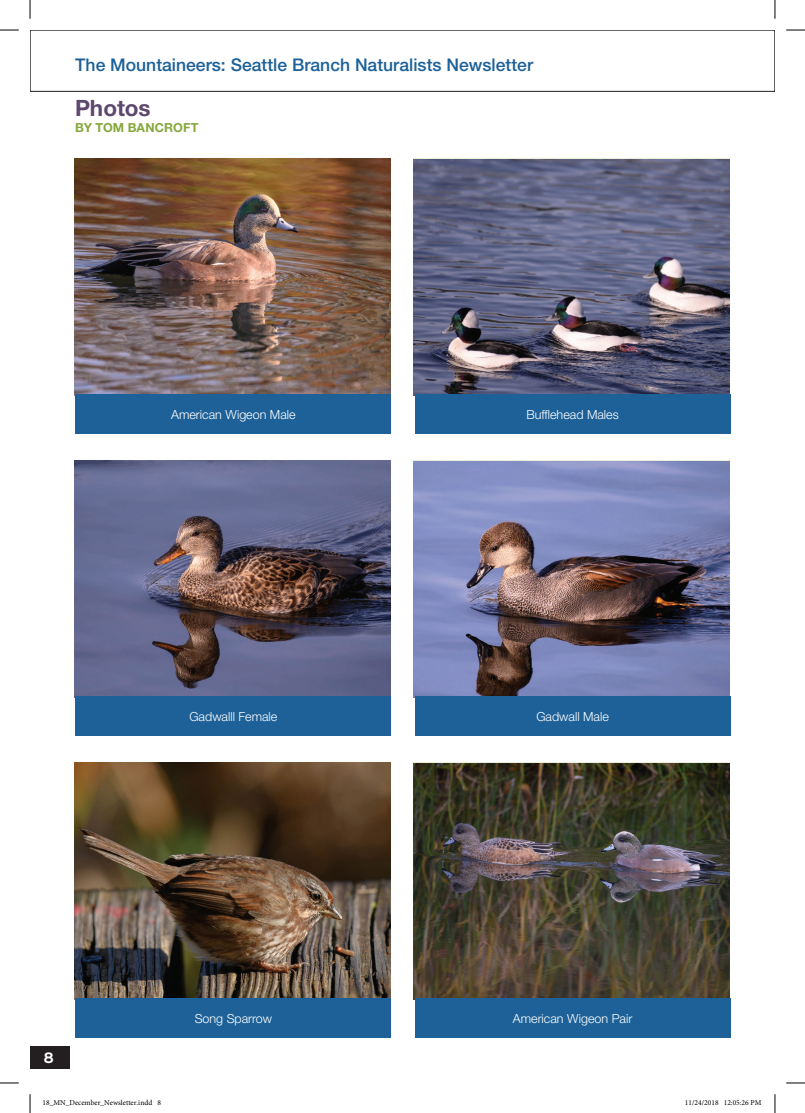
<style>
.page{position:relative;width:805px;height:1113px;background:#fff}
.page>*{position:absolute;margin:0;border:0;box-sizing:border-box;transform-origin:0 0}
.t1{font:700 22.5px "Helvetica Neue LT Std";letter-spacing:-.005em;color:#5d476f}
.t2{font:500 17.5px "Helvetica Neue LT Std";color:#1d6198}
.t3{font:700 15px "Interstate";color:#fff}
.t4{font:300 12.5px "Helvetica Neue LT Std";color:#fff}
.t5{font:700 12.5px "Helvetica Neue LT Std";letter-spacing:.01em;color:#86a83d}
.t6{font:7.5px "Minion Pro";color:#000}
</style>
<div class="page">
<div style="left:30px;top:1046px;width:39px;height:22px;background:#231f20"></div>
<img style="left:74px;top:158px;width:316px;height:238px">
<div style="left:76px;top:394px;width:315px;height:40px;background:#1d6198"></div>
<img style="left:413px;top:159px;width:316px;height:237px">
<div style="left:414px;top:394px;width:316px;height:40px;background:#1d6198"></div>
<img style="left:74px;top:460px;width:316px;height:237px">
<div style="left:76px;top:696px;width:315px;height:40px;background:#1d6198"></div>
<img style="left:413px;top:461px;width:316px;height:236px">
<div style="left:414px;top:696px;width:316px;height:40px;background:#1d6198"></div>
<img style="left:74px;top:762px;width:316px;height:237px">
<div style="left:76px;top:998px;width:315px;height:39px;background:#1d6198"></div>
<img style="left:413px;top:763px;width:316px;height:236px">
<div style="left:414px;top:998px;width:316px;height:39px;background:#1d6198"></div>
<svg style="left:0;top:29px;width:19px;height:2px"></svg>
<svg style="left:786px;top:29px;width:18px;height:2px"></svg>
<svg style="left:0;top:1082px;width:19px;height:1px"></svg>
<svg style="left:786px;top:1082px;width:18px;height:1px"></svg>
<svg style="left:29px;top:0;width:2px;height:19px"></svg>
<svg style="left:29px;top:1094px;width:2px;height:18px"></svg>
<svg style="left:774px;top:0;width:1px;height:19px"></svg>
<svg style="left:774px;top:1094px;width:1px;height:18px"></svg>
<svg style="left:43px;top:1064px;width:27px;height:5px"></svg>
<h2 class="t2" style="left:75px;top:54px;width:459px">The Mountaineers: Seattle Branch Naturalists Newsletter</h2>
<h1 class="t1" style="left:75px;top:94px;width:77px">Photos</h1>
<p class="t5" style="left:75px;top:120px;width:125px">BY TOM BANCROFT</p>
<p class="t4" style="left:171px;top:406px;width:126px">American Wigeon Male</p>
<p class="t4" style="left:526px;top:406px;width:94px">Bufflehead Males</p>
<p class="t4" style="left:189px;top:708px;width:89px">Gadwalll Female</p>
<p class="t4" style="left:536px;top:708px;width:74px">Gadwall Male</p>
<p class="t3" style="left:44px;top:1048px;width:12px">8</p>
<p class="t4" style="left:194px;top:1010px;width:79px">Song Sparrow</p>
<p class="t4" style="left:512px;top:1010px;width:121px">American Wigeon Pair</p>
<p class="t6" style="left:42px;top:1097px;width:120px">18_MN_December_Newsletter.indd 8</p>
<p class="t6" style="left:684px;top:1097px;width:78px">11/24/2018 12:05:26 PM</p>
</div>
